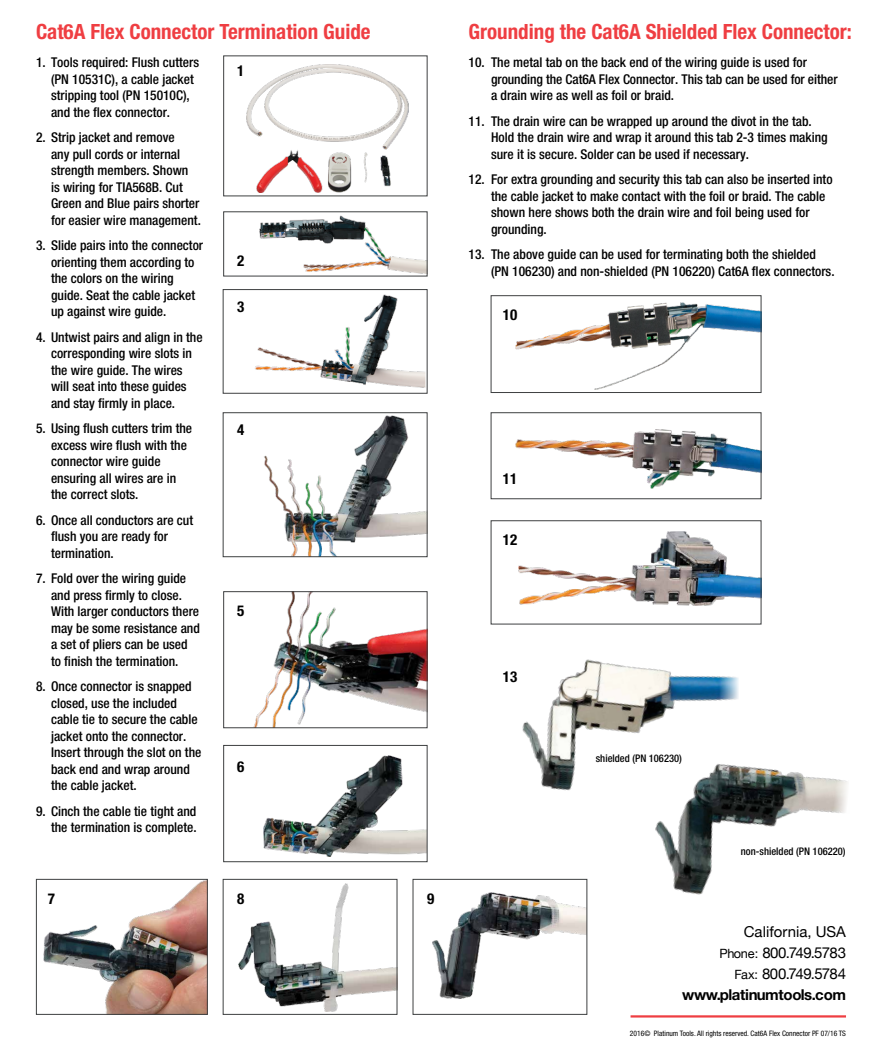
<style>
.page{position:relative;width:883px;height:1046px;background:#fff}
.page>*{position:absolute;margin:0;border:0;box-sizing:border-box;transform-origin:0 0}
.t1{font:700 condensed 21px "Helvetica Neue";color:#ef3e42}
.t2{font:15px/21px "Helvetica Neue";color:#000;text-align:right}
.t3{font:700 condensed 15px "Helvetica Neue";color:#000}
.t4{font:500 condensed 13.5px/16.5px "Helvetica Neue";color:#000}
.t5{font:500 condensed 10.5px "Helvetica Neue";color:#000}
.t6{font:condensed 7.5px "Helvetica Neue";color:#000}
.s1{font-size:12.75px}
.s2{font-weight:700}
</style>
<div class="page">
<hr style="left:631px;top:1015px;width:215px;height:2px;background:#ef3e42">
<img style="left:247px;top:64px;width:162px;height:128px">
<img style="left:259px;top:215px;width:167px;height:59px">
<div style="left:223px;top:211px;width:205px;height:65px;border:1px solid #3e4041"></div>
<img style="left:255px;top:294px;width:171px;height:94px">
<div style="left:223px;top:289px;width:205px;height:105px;border:1px solid #3e4041"></div>
<img style="left:264px;top:415px;width:162px;height:140px">
<div style="left:223px;top:412px;width:205px;height:145px;border:1px solid #3e4041"></div>
<img style="left:254px;top:593px;width:172px;height:133px">
<div style="left:223px;top:591px;width:205px;height:137px;border:1px solid #3e4041"></div>
<img style="left:264px;top:756px;width:162px;height:100px">
<div style="left:223px;top:745px;width:205px;height:117px;border:1px solid #3e4041"></div>
<img style="left:43px;top:881px;width:163px;height:132px">
<div style="left:36px;top:879px;width:172px;height:136px;border:1px solid #3e4041"></div>
<img style="left:238px;top:883px;width:157px;height:128px">
<div style="left:223px;top:879px;width:174px;height:136px;border:1px solid #3e4041"></div>
<img style="left:432px;top:892px;width:153px;height:107px">
<div style="left:413px;top:879px;width:174px;height:136px;border:1px solid #3e4041"></div>
<img style="left:516px;top:302px;width:243px;height:88px">
<div style="left:491px;top:295px;width:270px;height:98px;border:1px solid #3e4041"></div>
<img style="left:516px;top:430px;width:243px;height:58px">
<div style="left:491px;top:412px;width:270px;height:87px;border:1px solid #3e4041"></div>
<img style="left:518px;top:531px;width:241px;height:75px">
<div style="left:491px;top:520px;width:270px;height:104px;border:1px solid #3e4041"></div>
<img style="left:655px;top:766px;width:193px;height:129px">
<img style="left:522px;top:659px;width:222px;height:135px">
<h1 class="t1" style="left:36px;top:19px;width:336px">Cat6A Flex Connector Termination Guide</h1>
<p class="t4" style="left:51px;top:54px;width:150px;text-indent:-15px">1. Tools required: Flush cutters (PN 10531C), a cable jacket stripping tool (PN 15010C), and the flex connector.</p>
<p class="t4" style="left:51px;top:129px;width:151px;text-indent:-15px">2. Strip jacket and remove<br>any pull cords or internal strength members. Shown<br>is wiring for TIA568B. Cut<br>Green and Blue pairs shorter for easier wire management.</p>
<p class="t4" style="left:51px;top:237px;width:154px;text-indent:-15px">3. Slide pairs into the connector orienting them according to the colors on the wiring guide. Seat the cable jacket up against wire guide.</p>
<p class="t4" style="left:51px;top:329px;width:153px;text-indent:-15px">4. Untwist pairs and align in the corresponding wire slots in the wire guide. The wires will seat into these guides and stay firmly in place.</p>
<p class="t4" style="left:51px;top:420px;width:143px;text-indent:-15px">5. Using flush cutters trim the excess wire flush with the connector wire guide ensuring all wires are in the correct slots.</p>
<p class="t4" style="left:51px;top:512px;width:144px;text-indent:-15px">6. Once all conductors are cut flush you are ready for termination.</p>
<p class="t4" style="left:51px;top:570px;width:150px;text-indent:-15px">7. Fold over the wiring guide and press firmly to close.<br>With larger conductors there may be some resistance and a set of pliers can be used to finish the termination.</p>
<p class="t4" style="left:51px;top:678px;width:152px;text-indent:-15px">8. Once connector is snapped closed, use the included cable tie to secure the cable jacket onto the connector.<br>Insert through the slot on the back end and wrap around the cable jacket.</p>
<p class="t4" style="left:36px;top:803px;width:162px;text-align:right">9. Cinch the cable tie tight and the termination is complete.</p>
<p class="t3" style="left:237px;top:62px;width:9px">1</p>
<p class="t3" style="left:237px;top:252px;width:9px">2</p>
<p class="t3" style="left:237px;top:297px;width:9px">3</p>
<p class="t3" style="left:237px;top:421px;width:9px">4</p>
<p class="t3" style="left:237px;top:602px;width:9px">5</p>
<p class="t3" style="left:237px;top:757px;width:9px">6</p>
<p class="t3" style="left:48px;top:889px;width:9px">7</p>
<p class="t3" style="left:237px;top:889px;width:9px">8</p>
<p class="t3" style="left:427px;top:889px;width:9px">9</p>
<h1 class="t1" style="left:469px;top:19px;width:385px">Grounding the Cat6A Shielded Flex Connector:</h1>
<p class="t4" style="left:491px;top:54px;width:348px;text-indent:-23px">10. The metal tab on the back end of the wiring guide is used for grounding the Cat6A Flex Connector. This tab can be used for either a drain wire as well as foil or braid.</p>
<p class="t4" style="left:491px;top:113px;width:338px;text-indent:-23px">11. The drain wire can be wrapped up around the divot in the tab.<br>Hold the drain wire and wrap it around this tab 2-3 times making sure it is secure. Solder can be used if necessary.</p>
<p class="t4" style="left:491px;top:171px;width:343px;text-indent:-23px">12. For extra grounding and security this tab can also be inserted into the cable jacket to make contact with the foil or braid. The cable shown here shows both the drain wire and foil being used for grounding.</p>
<p class="t4" style="left:491px;top:246px;width:345px;text-indent:-23px">13. The above guide can be used for terminating both the shielded (PN 106230) and non-shielded (PN 106220) Cat6A flex connectors.</p>
<p class="t3" style="left:503px;top:306px;width:16px">10</p>
<p class="t3" style="left:503px;top:470px;width:16px">11</p>
<p class="t3" style="left:503px;top:531px;width:16px">12</p>
<p class="t3" style="left:503px;top:668px;width:16px">13</p>
<p class="t5" style="left:596px;top:752px;width:88px">shielded (PN 106230)</p>
<p class="t5" style="left:741px;top:844px;width:106px">non-shielded (PN 106220)</p>
<p class="t2" style="left:682px;top:922px;width:165px">California, USA<br><span class="s1">Phone:</span> 800.749.5783<br><span class="s1">Fax:</span> 800.749.5784 <span class="s2">www.platinumtools.com</span></p>
<p class="t6" style="left:630px;top:1029px;width:218px">2016© Platinum Tools. All rights reserved. Cat6A Flex Connector PF 07/16 TS</p>
</div>
